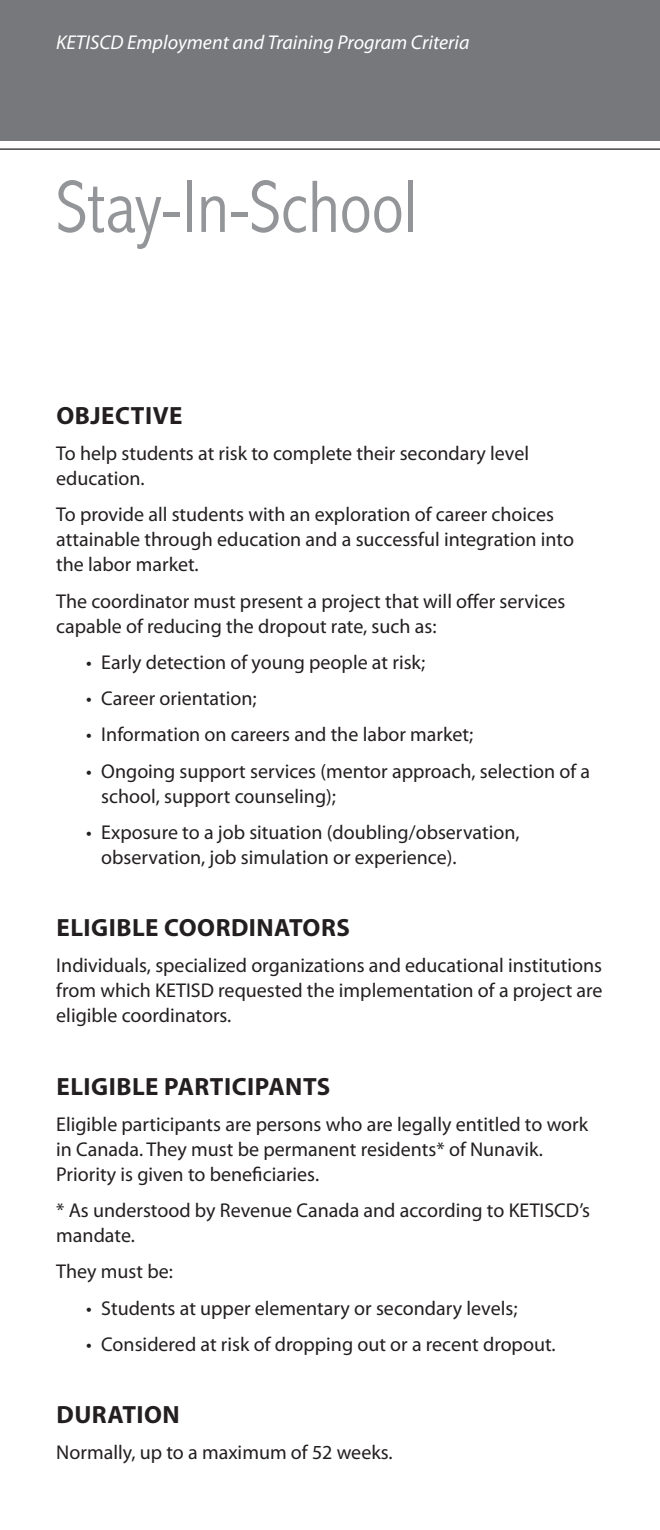
<style>
.page{position:relative;width:660px;height:1530px;background:#fff}
.page>*{position:absolute;margin:0;border:0;box-sizing:border-box;transform-origin:0 0}
._01-Title1{font:300 condensed 75px "Abadi";color:#939598}
._01-Title2{font:700 25px "Myriad Pro";letter-spacing:.02em;color:#231f20}
._03-body{font:20px/25px "Myriad Pro";color:#231f20}
._03-bullet{font:20px/25px "Myriad Pro";color:#231f20}
._00-tagtop{font:italic 20px "Myriad Pro";color:#fff}
</style>
<div class="page">
<div style="left:0;top:0;width:660px;height:141px;background:#76787b"></div>
<hr style="left:0;top:148px;width:660px;height:2px;background:#231f20">
<p class="_00-tagtop" style="left:56px;top:30px;width:415px">KETISCD Employment and Training Program Criteria</p>
<p class="_01-Title1" style="left:56px;top:163px;width:361px">Stay-In-School</p>
<p class="_01-Title2" style="left:56px;top:401px;width:127px">OBJECTIVE</p>
<p class="_03-body" style="left:56px;top:440px;width:474px">To help students at risk to complete their secondary level education.</p>
<p class="_03-body" style="left:56px;top:502px;width:519px">To provide all students with an exploration of career choices attainable through education and a successful integration into the labor market.</p>
<p class="_03-body" style="left:56px;top:588px;width:511px">The coordinator must present a project that will offer services capable of reducing the dropout rate, such as:</p>
<p class="_03-bullet" style="left:86px;top:649px;width:341px">• Early detection of young people at risk;</p>
<p class="_03-bullet" style="left:86px;top:685px;width:172px">• Career orientation;</p>
<p class="_03-bullet" style="left:86px;top:722px;width:388px">• Information on careers and the labor market;</p>
<p class="_03-bullet" style="left:101px;top:758px;width:490px;text-indent:-15px">• Ongoing support services (mentor approach, selection of a school, support counseling);</p>
<p class="_03-bullet" style="left:101px;top:819px;width:420px;text-indent:-15px">• Exposure to a job situation (doubling/observation, observation, job simulation or experience).</p>
<p class="_01-Title2" style="left:56px;top:914px;width:126px">ELIGIBLE COO</p>
<p class="_01-Title2" style="left:216px;top:914px;width:136px">RDINATORS</p>
<p class="_03-body" style="left:56px;top:953px;width:548px;text-align:justify">Individuals, specialized organizations and educational institutions from which KETISD requested the implementation of a project are eligible coordinators.</p>
<p class="_01-Title2" style="left:56px;top:1072px;width:275px">ELIGIBLE PARTICIPANTS</p>
<p class="_03-body" style="left:56px;top:1111px;width:533px">Eligible participants are persons who are legally entitled to work in Canada. They must be permanent residents* of Nunavik.<br>Priority is given to beneficiaries.</p>
<p class="_03-body" style="left:56px;top:1197px;width:535px">* As understood by Revenue Canada and according to KETISCD’s mandate.</p>
<p class="_03-body" style="left:56px;top:1259px;width:118px">They must be:</p>
<p class="_03-bullet" style="left:86px;top:1295px;width:433px">• Students at upper elementary or secondary levels;</p>
<p class="_03-bullet" style="left:86px;top:1331px;width:471px">• Considered at risk of dropping out or a recent dropout.</p>
<p class="_01-Title2" style="left:56px;top:1401px;width:125px">DURATION</p>
<p class="_03-body" style="left:56px;top:1440px;width:338px">Normally, up to a maximum of 52 weeks.</p>
</div>
